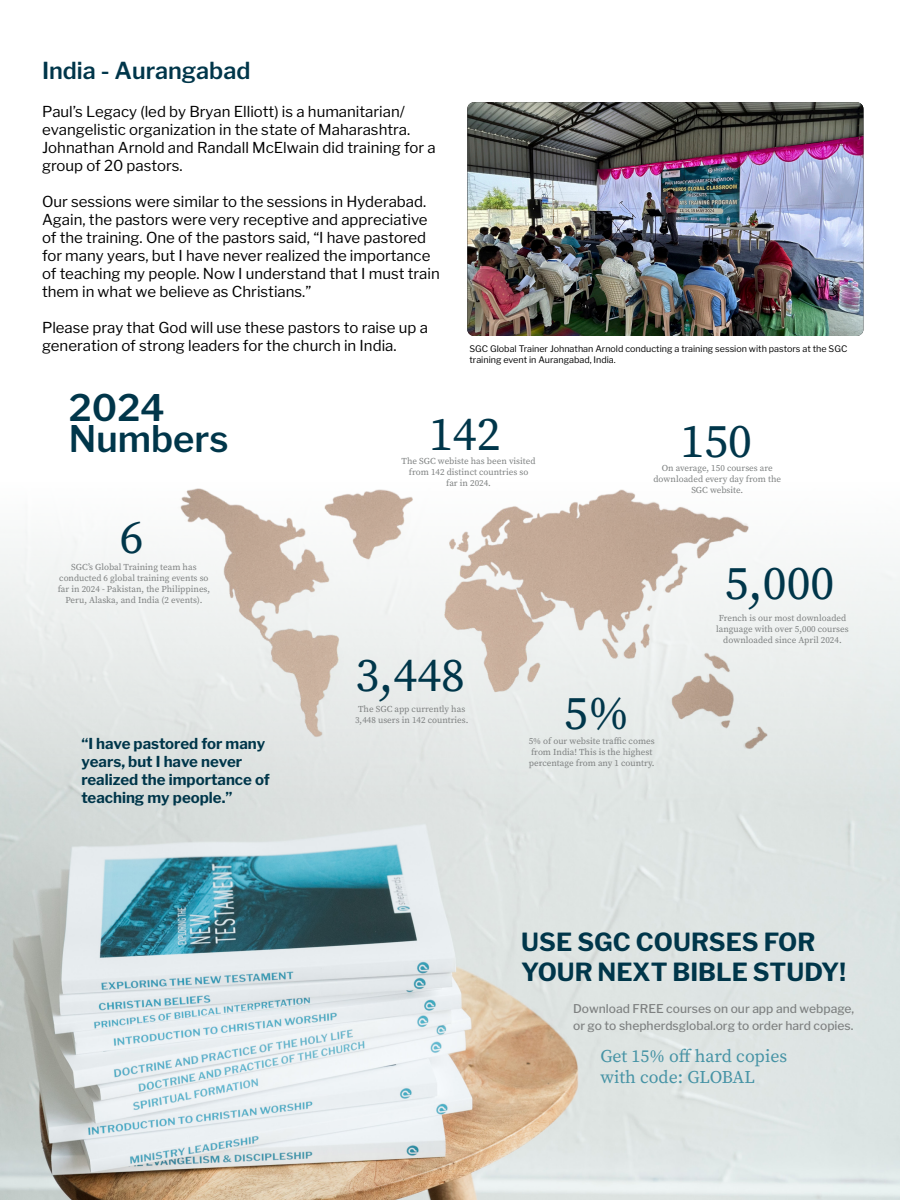
<style>
.page{position:relative;width:900px;height:1200px;background:#fff}
.page>*{position:absolute;margin:0;border:0;box-sizing:border-box;transform-origin:0 0}
.t1{font:47.7px "Source Serif Variable";color:#00364a}
.t2{font:600 36.45px/31.5px "Libre Franklin";color:#00364a}
.Paragraph_Style_12{font:700 24.75px/29.8px "Libre Franklin";color:#00364a}
.t3{font:600 23.25px "Libre Franklin";color:#00364a}
.t4{font:17.85px/21.5px "Source Serif Variable";color:#4693a5}
.t5{font:15px/18px "Libre Franklin";color:#000}
.t6{font:700 15px/18px "Libre Franklin";color:#00364a}
.Paragraph_Style_11{font:500 12px/16.8px "Libre Franklin";color:#7e8181}
.t7{font:9px/10.9px "Source Serif Variable";color:#7e8181;text-align:center}
.t8{font:9px/10.8px "Libre Franklin";color:#000}
</style>
<div class="page">
<img style="left:0;top:530px;width:900px;height:670px">
<img style="left:467px;top:102px;width:396px;height:234px">
<div style="left:163px;top:471px;width:631px;height:305px;background:#000;opacity:.02"></div>
<img style="left:167px;top:471px;width:603px;height:305px">
<p class="t3" style="left:42px;top:57px;width:210px">India - Aurangabad</p>
<p class="t5" style="left:42px;top:102px;width:395px">Paul’s Legacy (led by Bryan Elliott) is a humanitarian/ evangelistic organization in the state of Maharashtra.<br>Johnathan Arnold and Randall McElwain did training for a group of 20 pastors.</p>
<p class="t5" style="left:42px;top:192px;width:399px">Our sessions were similar to the sessions in Hyderabad.<br>Again, the pastors were very receptive and appreciative of the training. One of the pastors said, “I have pastored for many years, but I have never realized the importance of teaching my people. Now I understand that I must train them in what we believe as Christians.”</p>
<p class="t5" style="left:42px;top:318px;width:387px">Please pray that God will use these pastors to raise up a generation of strong leaders for the church in India.</p>
<p class="t8" style="left:470px;top:344px;width:379px">SGC Global Trainer Johnathan Arnold conducting a training session with pastors at the SGC training event in Aurangabad, India.</p>
<p class="t2" style="left:69px;top:392px;width:161px">2024<br>Numbers</p>
<p class="t1" style="left:120px;top:505px;width:25px">6</p>
<p class="t7" style="left:58px;top:562px;width:154px">SGC’s Global Training team has conducted 6 global training events so far in 2024 - Pakistan, the Philippines, Peru, Alaska, and India (2 events).</p>
<p class="t6" style="left:81px;top:735px;width:190px">“I have pastored for many years, but I have never realized the importance of teaching my people.”</p>
<p class="t1" style="left:429px;top:402px;width:73px">142</p>
<p class="t7" style="left:402px;top:456px;width:136px">The SGC webiste has been visited from 142 distinct countries so<br>far in 2024.</p>
<p class="t1" style="left:681px;top:409px;width:73px">150</p>
<p class="t7" style="left:653px;top:463px;width:129px">On average, 150 courses are downloaded every day from the<br>SGC website.</p>
<p class="t1" style="left:725px;top:551px;width:111px">5,000</p>
<p class="t7" style="left:716px;top:613px;width:134px">French is our most downloaded language with over 5,000 courses downloaded since April 2024.</p>
<p class="t1" style="left:355px;top:643px;width:111px">3,448</p>
<p class="t7" style="left:355px;top:704px;width:115px">The SGC app currently has<br>3,448 users in 142 countries.</p>
<p class="t1" style="left:564px;top:682px;width:66px">5%</p>
<p class="t7" style="left:529px;top:746px;width:127px;text-align:left">from India! This is the highest percentage from any 1 country.</p>
<p class="t7" style="left:529px;top:736px;width:128px">5% of our website traffic comes</p>
<p class="Paragraph_Style_12" style="left:521px;top:928px;width:326px">USE SGC COURSES FOR<br>YOUR NEXT BIBLE STUDY!</p>
<p class="Paragraph_Style_11" style="left:573px;top:1001px;width:283px">Download FREE courses on our app and webpage, or go to shepherdsglobal.org to order hard copies.</p>
<p class="t4" style="left:600px;top:1045px;width:188px">Get 15% off hard copies with code: GLOBAL</p>
</div>
